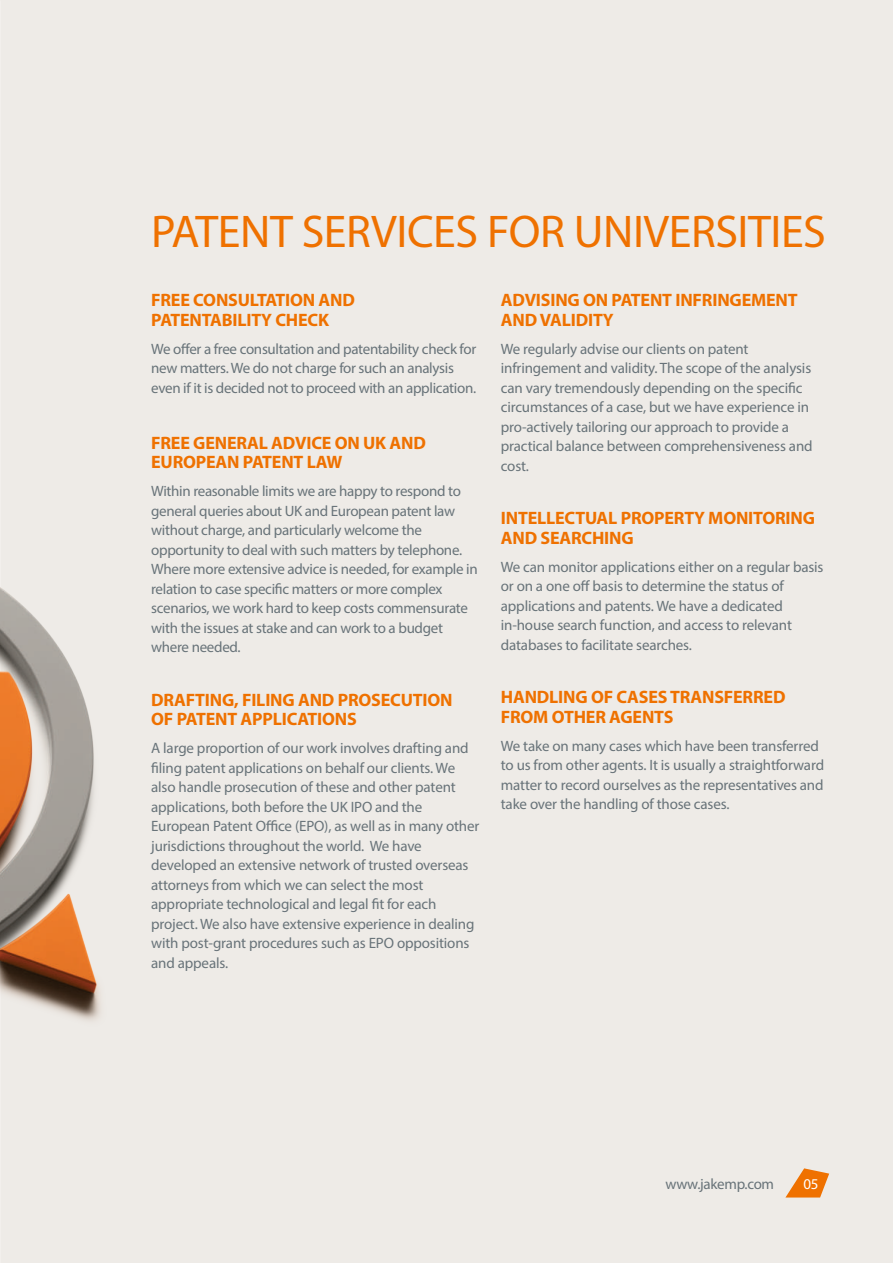
<style>
.page{position:relative;width:893px;height:1263px;background:#eeebe7}
.page>*{position:absolute;margin:0;border:0;box-sizing:border-box;transform-origin:0 0}
.t1{font:46.05px "Myriad Pro";letter-spacing:-.01em;color:#ef7100}
.t2{font:700 18px/19.5px "Myriad Pro";letter-spacing:-.01em;color:#ef7100}
.t3{font:15px/19.5px "Myriad Pro";letter-spacing:-.01em;color:#687379}
.t4{font:15px "Myriad Pro";color:#fff}
</style>
<div class="page">
<svg style="left:786px;top:1168px;width:43px;height:29px"></svg>
<img style="left:0;top:587px;width:101px;height:434px">
<h1 class="t1" style="left:151px;top:203px;width:676px">PATENT SERVICES FOR UNIVERSITIES</h1>
<p class="t2" style="left:151px;top:290px;width:205px">FREE CONSULTATION AND<br>PATENTABILITY CHECK</p>
<p class="t3" style="left:151px;top:339px;width:327px">We offer a free consultation and patentability check for new matters. We do not charge for such an analysis even if it is decided not to proceed with an application.</p>
<p class="t2" style="left:151px;top:432px;width:276px">FREE GENERAL ADVICE ON UK AND<br>EUROPEAN PATENT LAW</p>
<p class="t3" style="left:151px;top:481px;width:328px">Within reasonable limits we are happy to respond to general queries about UK and European patent law without charge, and particularly welcome the opportunity to deal with such matters by telephone.<br>Where more extensive advice is needed, for example in relation to case specific matters or more complex scenarios, we work hard to keep costs commensurate with the issues at stake and can work to a budget where needed.</p>
<p class="t2" style="left:151px;top:689px;width:303px">DRAFTING, FILING AND PROSECUTION<br>OF PATENT APPLICATIONS</p>
<p class="t3" style="left:151px;top:738px;width:330px">A large proportion of our work involves drafting and filing patent applications on behalf our clients. We also handle prosecution of these and other patent applications, both before the UK IPO and the European Patent Office (EPO), as well as in many other jurisdictions throughout the world. We have developed an extensive network of trusted overseas attorneys from which we can select the most appropriate technological and legal fit for each project. We also have extensive experience in dealing with post-grant procedures such as EPO oppositions and appeals.</p>
<p class="t2" style="left:501px;top:290px;width:298px">ADVISING ON PATENT INFRINGEMENT<br>AND VALIDITY</p>
<p class="t3" style="left:501px;top:339px;width:313px">We regularly advise our clients on patent infringement and validity. The scope of the analysis can vary tremendously depending on the specific circumstances of a case, but we have experience in pro-actively tailoring our approach to provide a practical balance between comprehensiveness and cost.</p>
<p class="t2" style="left:501px;top:508px;width:316px">INTELLECTUAL PROPERTY MONITORING<br>AND SEARCHING</p>
<p class="t3" style="left:501px;top:557px;width:324px">We can monitor applications either on a regular basis or on a one off basis to determine the status of applications and patents. We have a dedicated in-house search function, and access to relevant databases to facilitate searches.</p>
<p class="t2" style="left:501px;top:687px;width:286px">HANDLING OF CASES TRANSFERRED<br>FROM OTHER AGENTS</p>
<p class="t3" style="left:501px;top:736px;width:325px">We take on many cases which have been transferred to us from other agents. It is usually a straightforward matter to record ourselves as the representatives and take over the handling of those cases.</p>
<p class="t3" style="left:665px;top:1173px;width:110px">www.jakemp.com</p>
<p class="t4" style="left:803px;top:1174px;width:17px">05</p>
</div>
